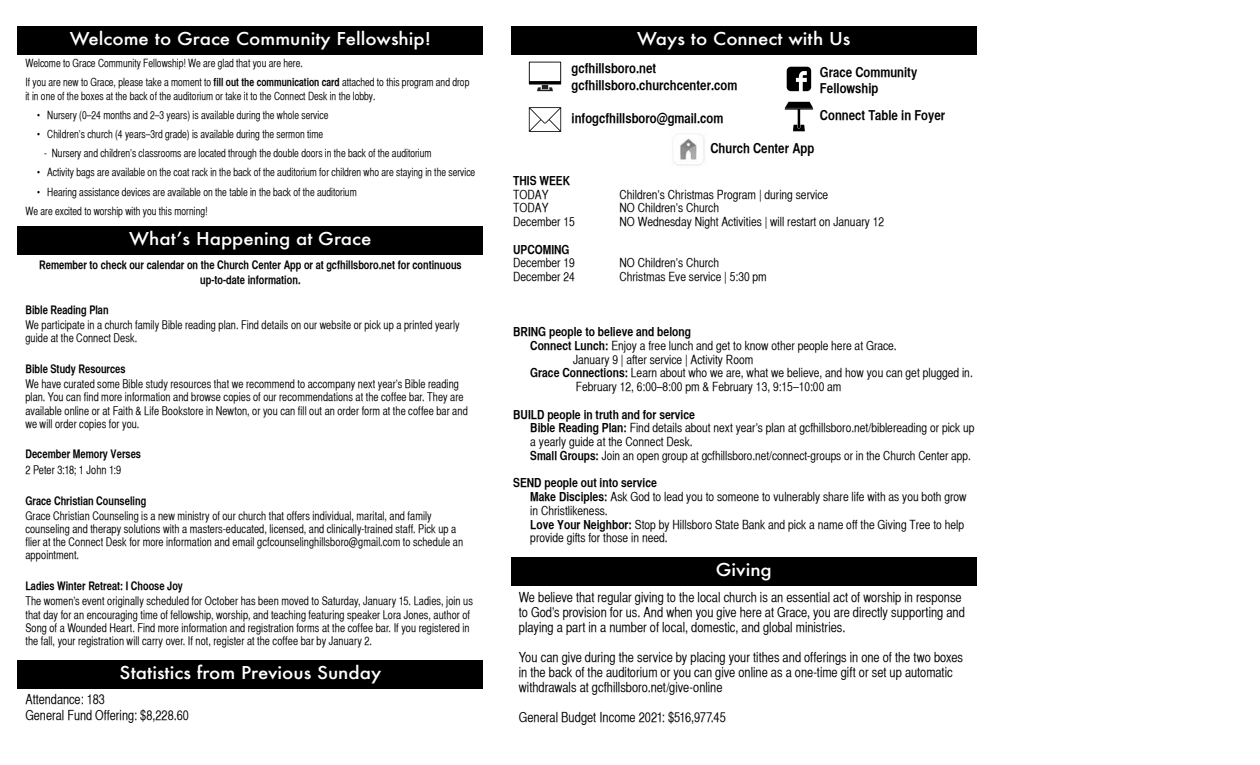
<style>
.page{position:relative;width:1260px;height:765px;background:#fff}
.page>*{position:absolute;margin:0;border:0;box-sizing:border-box;transform-origin:0 0}
.t1{font:500 17.25px "Futura";color:#fff;scale:1.09 1}
.t2{font:13.75px/15px "Helvetica CY Plain";color:#000}
.t3{font:13.75px/16.5px "Helvetica CY Bold";color:#000}
.t4{font:12.5px/13.8px "Helvetica CY Plain";color:#000}
.t5{font:12.5px "Helvetica CY Bold";color:#000}
.t6{font:11.88px/13.1px "Helvetica CY Plain";letter-spacing:.005em;color:#000;scale:.94 1}
.t7{font:11.88px/14.8px "Helvetica CY Bold";color:#000;text-align:center;scale:.94 1}
.t8{font:11.25px/19.1px "Helvetica CY Plain";color:#000;scale:.92 1}
.s1{font-family:"Helvetica CY Bold"}
</style>
<div class="page">
<div style="left:18px;top:26px;width:465px;height:29px;background:#000"></div>
<div style="left:511px;top:26px;width:465px;height:29px;background:#000"></div>
<div style="left:18px;top:226px;width:465px;height:28px;background:#000"></div>
<div style="left:18px;top:660px;width:465px;height:28px;background:#000"></div>
<div style="left:511px;top:557px;width:465px;height:29px;background:#000"></div>
<svg style="left:529px;top:107px;width:32px;height:25px"></svg>
<svg style="left:787px;top:67px;width:24px;height:24px"></svg>
<svg style="left:529px;top:62px;width:32px;height:29px"></svg>
<svg style="left:785px;top:102px;width:28px;height:29px"></svg>
<img style="left:673px;top:134px;width:32px;height:32px">
<h1 class="t1" style="left:70px;top:27px;width:333px">Welcome to Grace Community Fellowship!</h1>
<h1 class="t1" style="left:637px;top:27px;width:197px">Ways to Connect with Us</h1>
<p class="t8" style="left:25px;top:54px;width:484px">Welcome to Grace Community Fellowship! We are glad that you are here.<br>If you are new to Grace, please take a moment to <span class="s1">fill out the communication card</span> attached to this program and drop</p>
<p class="t8" style="left:25px;top:86px;width:382px">it in one of the boxes at the back of the auditorium or take it to the Connect Desk in the lobby.</p>
<p class="t8" style="left:37px;top:106px;width:318px">• Nursery (0–24 months and 2–3 years) is available during the whole service</p>
<p class="t8" style="left:37px;top:125px;width:312px">• Children’s church (4 years–3rd grade) is available during the sermon time</p>
<p class="t8" style="left:44px;top:144px;width:422px">- Nursery and children’s classrooms are located through the double doors in the back of the auditorium</p>
<p class="t8" style="left:37px;top:163px;width:478px">• Activity bags are available on the coat rack in the back of the auditorium for children who are staying in the service</p>
<p class="t8" style="left:25px;top:182px;width:362px;text-indent:12px">• Hearing assistance devices are available on the table in the back of the auditorium<br>We are excited to worship with you this morning!</p>
<h1 class="t1" style="left:129px;top:227px;width:224px">What’s Happening at Grace</h1>
<p class="t7" style="left:39px;top:257px;width:451px">Remember to check our calendar on the Church Center App or at gcfhillsboro.net for continuous up-to-date information.</p>
<p class="t7" style="left:25px;top:302px;width:90px">Bible Reading Plan</p>
<p class="t6" style="left:25px;top:318px;width:464px">We participate in a church family Bible reading plan. Find details on our website or pick up a printed yearly guide at the Connect Desk.</p>
<p class="t7" style="left:25px;top:361px;width:108px">Bible Study Resources</p>
<p class="t6" style="left:25px;top:378px;width:472px">We have curated some Bible study resources that we recommend to accompany next year’s Bible reading plan. You can find more information and browse copies of our recommendations at the coffee bar. They are available online or at Faith &amp; Life Bookstore in Newton, or you can fill out an order form at the coffee bar and we will order copies for you.</p>
<p class="t7" style="left:25px;top:447px;width:125px">December Memory Verses</p>
<p class="t6" style="left:25px;top:463px;width:103px">2 Peter 3:18; 1 John 1:9</p>
<p class="t7" style="left:25px;top:493px;width:130px">Grace Christian Counseling</p>
<p class="t6" style="left:25px;top:509px;width:467px">Grace Christian Counseling is a new ministry of our church that offers individual, marital, and family counseling and therapy solutions with a masters-educated, licensed, and clinically-trained staff. Pick up a flier at the Connect Desk for more information and email gcfcounselinghillsboro@gmail.com to schedule an appointment.</p>
<p class="t7" style="left:25px;top:578px;width:169px">Ladies Winter Retreat: I Choose Joy</p>
<p class="t6" style="left:25px;top:595px;width:478px">The women’s event originally scheduled for October has been moved to Saturday, January 15. Ladies, join us that day for an encouraging time of fellowship, worship, and teaching featuring speaker Lora Jones, author of Song of a Wounded Heart. Find more information and registration forms at the coffee bar. If you registered in the fall, your registration will carry over. If not, register at the coffee bar by January 2.</p>
<h1 class="t1" style="left:119px;top:661px;width:242px">Statistics from Previous Sunday</h1>
<p class="t2" style="left:25px;top:691px;width:165px;line-height:16.5px">Attendance: 183<br>General Fund Offering: $8,228.60</p>
<p class="t3" style="left:572px;top:60px;width:167px">gcfhillsboro.net gcfhillsboro.churchcenter.com</p>
<p class="t3" style="left:572px;top:109px;width:153px">infogcfhillsboro@gmail.com</p>
<p class="t3" style="left:820px;top:63px;width:99px">Grace Community<br>Fellowship</p>
<p class="t3" style="left:820px;top:106px;width:127px">Connect Table in Foyer</p>
<p class="t3" style="left:710px;top:140px;width:105px">Church Center App</p>
<p class="t5" style="left:513px;top:173px;width:58px">THIS WEEK</p>
<p class="t4" style="left:513px;top:187px;width:37px">TODAY</p>
<p class="t4" style="left:619px;top:187px;width:210px">Children’s Christmas Program | during service</p>
<p class="t4" style="left:513px;top:201px;width:37px">TODAY</p>
<p class="t4" style="left:619px;top:201px;width:101px">NO Children’s Church</p>
<p class="t4" style="left:513px;top:215px;width:63px">December 15</p>
<p class="t4" style="left:619px;top:215px;width:266px">NO Wednesday Night Activities | will restart on January 12</p>
<p class="t5" style="left:513px;top:242px;width:58px">UPCOMING</p>
<p class="t4" style="left:513px;top:256px;width:63px">December 19</p>
<p class="t4" style="left:619px;top:256px;width:101px">NO Children’s Church</p>
<p class="t4" style="left:513px;top:270px;width:63px">December 24</p>
<p class="t4" style="left:619px;top:270px;width:149px">Christmas Eve service | 5:30 pm</p>
<p class="t5" style="left:513px;top:324px;width:179px">BRING people to believe and belong</p>
<p class="t4" style="left:530px;top:339px;width:368px"><span class="s1">Connect Lunch:</span> Enjoy a free lunch and get to know other people here at Grace.</p>
<p class="t4" style="left:573px;top:352px;width:182px">January 9 | after service | Activity Room</p>
<p class="t4" style="left:530px;top:366px;width:444px"><span class="s1">Grace Connections:</span> Learn about who we are, what we believe, and how you can get plugged in.</p>
<p class="t4" style="left:576px;top:380px;width:267px">February 12, 6:00–8:00 pm &amp; February 13, 9:15–10:00 am</p>
<p class="t5" style="left:513px;top:407px;width:183px">BUILD people in truth and for service</p>
<p class="t4" style="left:530px;top:421px;width:446px"><span class="s1">Bible Reading Plan:</span> Find details about next year’s plan at gcfhillsboro.net/biblereading or pick up a yearly guide at the Connect Desk.<br><span class="s1">Small Groups:</span> Join an open group at gcfhillsboro.net/connect-groups or in the Church Center app.</p>
<p class="t5" style="left:513px;top:475px;width:145px">SEND people out into service</p>
<p class="t4" style="left:530px;top:490px;width:438px"><span class="s1">Make Disciples:</span> Ask God to lead you to someone to vulnerably share life with as you both grow in Christlikeness.<br><span class="s1">Love Your Neighbor:</span> Stop by Hillsboro State Bank and pick a name off the Giving Tree to help provide gifts for those in need.</p>
<h1 class="t1" style="left:716px;top:558px;width:53px">Giving</h1>
<p class="t2" style="left:519px;top:590px;width:448px">We believe that regular giving to the local church is an essential act of worship in response to God’s provision for us. And when you give here at Grace, you are directly supporting and playing a part in a number of local, domestic, and global ministries.</p>
<p class="t2" style="left:519px;top:650px;width:446px">You can give during the service by placing your tithes and offerings in one of the two boxes in the back of the auditorium or you can give online as a one-time gift or set up automatic withdrawals at gcfhillsboro.net/give-online</p>
<p class="t2" style="left:519px;top:710px;width:209px">General Budget Income 2021: $516,977.45</p>
</div>
